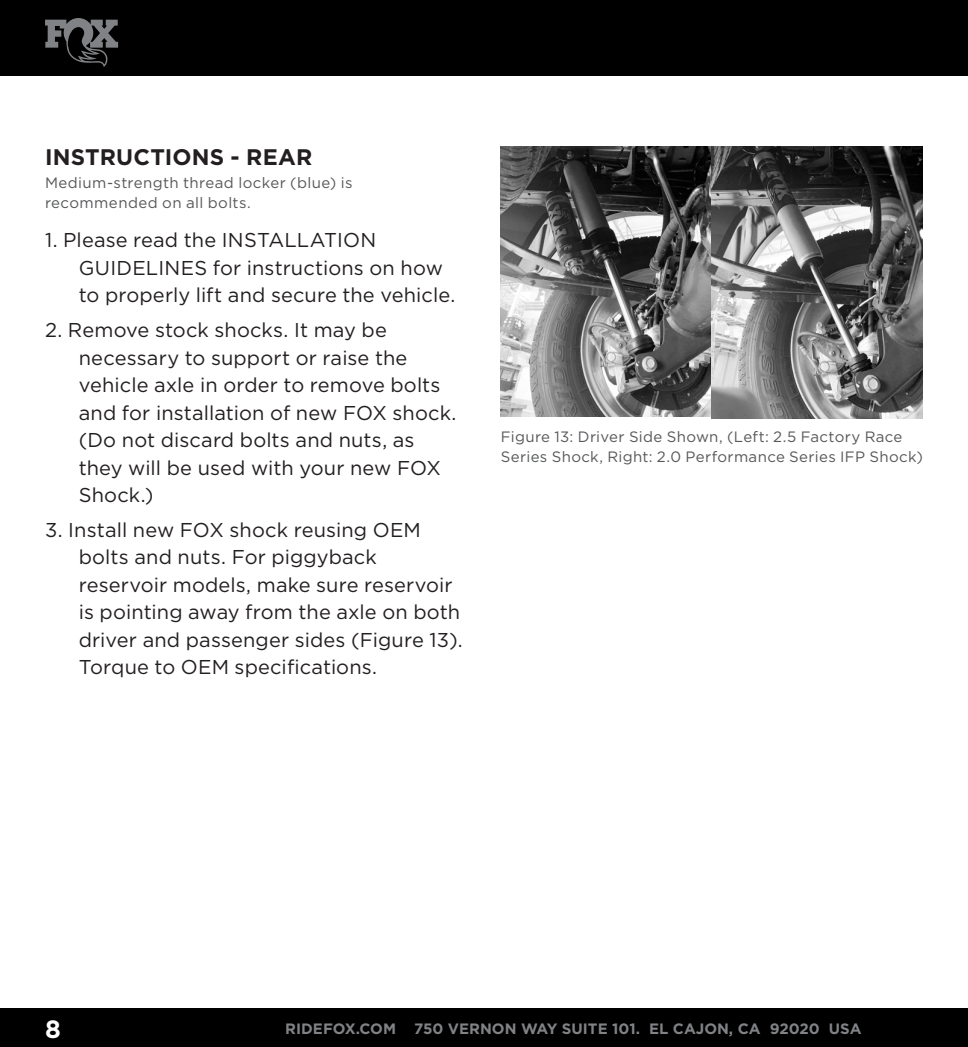
<style>
.page{position:relative;width:968px;height:1047px;background:#fff}
.page>*{position:absolute;margin:0;border:0;box-sizing:border-box;transform-origin:0 0}
.t1{font:700 25px "Gotham";color:#fff}
.ed_bullets{font:700 22.5px "Gotham";letter-spacing:.01em;color:#231f20}
.ed_bullets-2{font:20px/27.5px "Gotham";letter-spacing:.005em;color:#231f20}
.caption_note{font:15px/20px "Gotham";letter-spacing:.025em;color:#57585a}
.t2{font:700 15px "Gotham";color:#808285}
</style>
<div class="page">
<div style="left:0;top:1007px;width:968px;height:39px;background:#000"></div>
<div style="left:0;top:0;width:968px;height:76px;background:#000"></div>
<img style="left:501px;top:146px;width:210px;height:270px">
<img style="left:711px;top:146px;width:211px;height:272px">
<svg style="left:45px;top:18px;width:73px;height:49px"></svg>
<p class="ed_bullets" style="left:45px;top:144px;width:269px">INSTRUCTIONS - REAR</p>
<p class="caption_note" style="left:45px;top:173px;width:309px">Medium-strength thread locker (blue) is recommended on all bolts.</p>
<p class="ed_bullets-2" style="left:79px;top:226px;width:378px;text-indent:-34px">1. Please read the INSTALLATION<br>GUIDELINES for instructions on how to properly lift and secure the vehicle.</p>
<p class="ed_bullets-2" style="left:79px;top:316px;width:379px;text-indent:-34px">2. Remove stock shocks. It may be necessary to support or raise the vehicle axle in order to remove bolts and for installation of new FOX shock. (Do not discard bolts and nuts, as they will be used with your new FOX<br>Shock.)</p>
<p class="ed_bullets-2" style="left:79px;top:515px;width:385px;text-indent:-34px">3. Install new FOX shock reusing OEM bolts and nuts. For piggyback reservoir models, make sure reservoir is pointing away from the axle on both driver and passenger sides (Figure 13).<br>Torque to OEM specifications.</p>
<p class="caption_note" style="left:501px;top:426px;width:423px">Figure 13: Driver Side Shown, (Left: 2.5 Factory Race<br>Series Shock, Right: 2.0 Performance Series IFP Shock)</p>
<p class="t1" style="left:45px;top:1014px;width:17px">8</p>
<p class="t2" style="left:285px;top:1019px;width:577px">RIDEFOX.COM 750 VERNON WAY SUITE 101. EL CAJON, CA 92020 USA</p>
</div>
